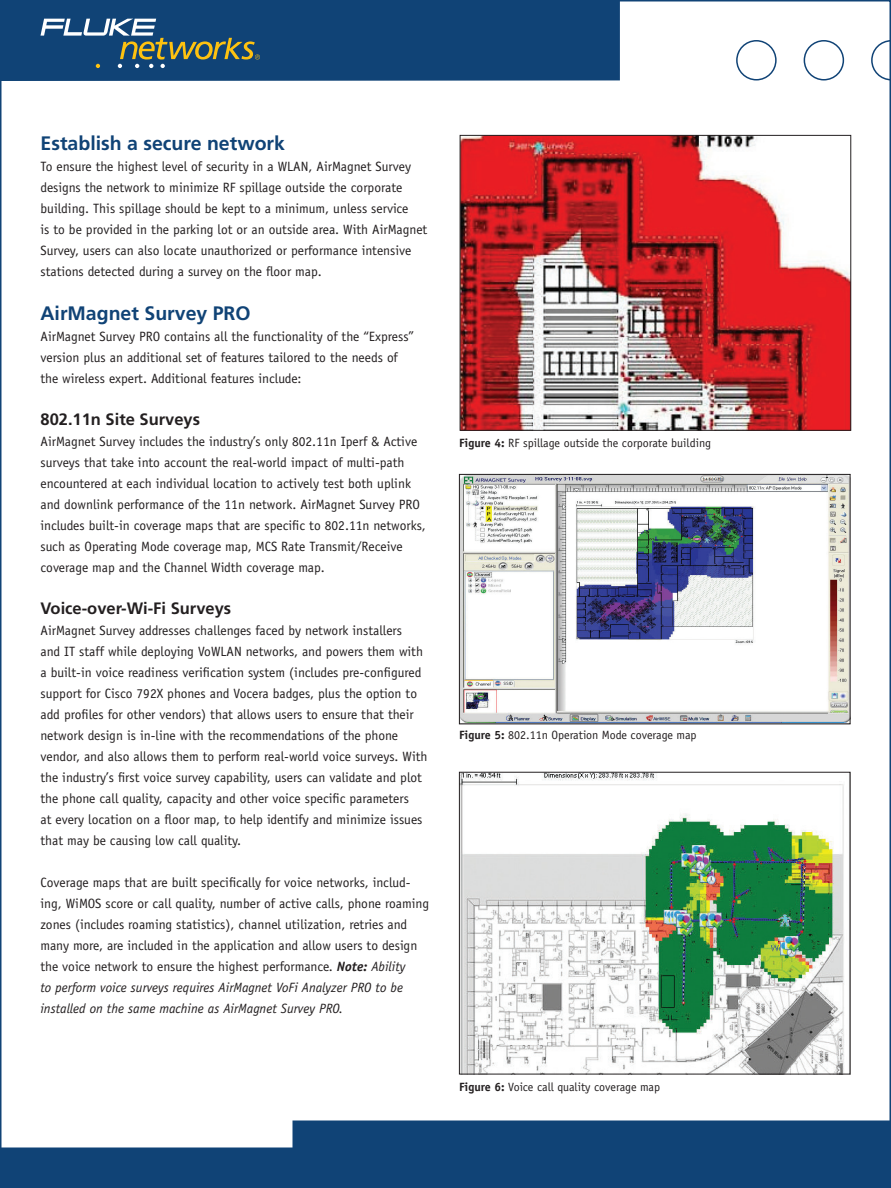
<style>
.page{position:relative;width:891px;height:1188px;background:#fff}
.page>*{position:absolute;margin:0;border:0;box-sizing:border-box;transform-origin:0 0}
.t1{font:700 19.5px "Frutiger";color:#104376}
.t2{font:700 16.5px "Frutiger";color:#231f20}
.t3{font:13.5px/21px "Officina Sans";color:#231f20}
.t4{font:12px "Officina Sans";color:#231f20}
.s1{font-weight:700;font-style:italic}
.s2{font-style:italic}
.s3{font-weight:700}
</style>
<div class="page">
<div style="left:3px;top:3px;width:617px;height:78px;background:#104376"></div>
<svg style="left:41px;top:19px;width:219px;height:49px;background:#3a5e77"></svg>
<svg style="left:3px;top:1120px;width:885px;height:65px;background:#325d89"></svg>
<div style="left:736px;top:40px;width:41px;height:41px;border:2px solid #104376;border-radius:50%"></div>
<div style="left:804px;top:40px;width:40px;height:41px;border:2px solid #104376;border-radius:50%"></div>
<svg style="left:871px;top:40px;width:17px;height:41px"></svg>
<img style="left:461px;top:476px;width:388px;height:246px">
<div style="left:459px;top:474px;width:392px;height:250px;border:1px solid #231f20"></div>
<img style="left:461px;top:774px;width:383px;height:298px">
<div style="left:459px;top:772px;width:392px;height:302px;border:1px solid #231f20"></div>
<img style="left:462px;top:137px;width:387px;height:292px">
<div style="left:460px;top:135px;width:391px;height:296px;border:1px solid #231f20"></div>
<h1 class="t1" style="left:40px;top:132px;width:246px">Establish a secure network</h1>
<p class="t3" style="left:40px;top:156px;width:388px">To ensure the highest level of security in a WLAN, AirMagnet Survey designs the network to minimize RF spillage outside the corporate building. This spillage should be kept to a minimum, unless service<br>is to be provided in the parking lot or an outside area. With AirMagnet Survey, users can also locate unauthorized or performance intensive stations detected during a survey on the floor map.</p>
<h1 class="t1" style="left:40px;top:301px;width:212px">AirMagnet Survey PRO</h1>
<p class="t3" style="left:40px;top:326px;width:375px">AirMagnet Survey PRO contains all the functionality of the “Express” version plus an additional set of features tailored to the needs of the wireless expert. Additional features include:</p>
<p class="t2" style="left:40px;top:409px;width:161px">802.11n Site Surveys</p>
<p class="t3" style="left:40px;top:431px;width:387px">AirMagnet Survey includes the industry’s only 802.11n Iperf &amp; Active surveys that take into account the real-world impact of multi-path encountered at each individual location to actively test both uplink and downlink performance of the 11n network. AirMagnet Survey PRO includes built-in coverage maps that are specific to 802.11n networks, such as Operating Mode coverage map, MCS Rate Transmit/Receive coverage map and the Channel Width coverage map.</p>
<p class="t2" style="left:40px;top:598px;width:192px">Voice-over-Wi-Fi Surveys</p>
<p class="t3" style="left:40px;top:620px;width:389px">AirMagnet Survey addresses challenges faced by network installers<br>and IT staff while deploying VoWLAN networks, and powers them with a built-in voice readiness verification system (includes pre-configured support for Cisco 792X phones and Vocera badges, plus the option to add profiles for other vendors) that allows users to ensure that their network design is in-line with the recommendations of the phone vendor, and also allows them to perform real-world voice surveys. With the industry’s first voice survey capability, users can validate and plot the phone call quality, capacity and other voice specific parameters<br>at every location on a floor map, to help identify and minimize issues that may be causing low call quality.</p>
<p class="t3" style="left:40px;top:872px;width:390px">Coverage maps that are built specifically for voice networks, includ&shy;ing, WiMOS score or call quality, number of active calls, phone roaming zones (includes roaming statistics), channel utilization, retries and many more, are included in the application and allow users to design the voice network to ensure the highest performance. <span class="s1">Note:</span> <span class="s2">Ability<br>to perform voice surveys requires AirMagnet VoFi Analyzer PRO to be installed on the same machine as AirMagnet Survey PRO.</span></p>
<p class="t4" style="left:459px;top:436px;width:254px"><span class="s3">Figure 4:</span> RF spillage outside the corporate building</p>
<p class="t4" style="left:459px;top:728px;width:239px"><span class="s3">Figure 5:</span> 802.11n Operation Mode coverage map</p>
<p class="t4" style="left:459px;top:1080px;width:203px"><span class="s3">Figure 6:</span> Voice call quality coverage map</p>
</div>
